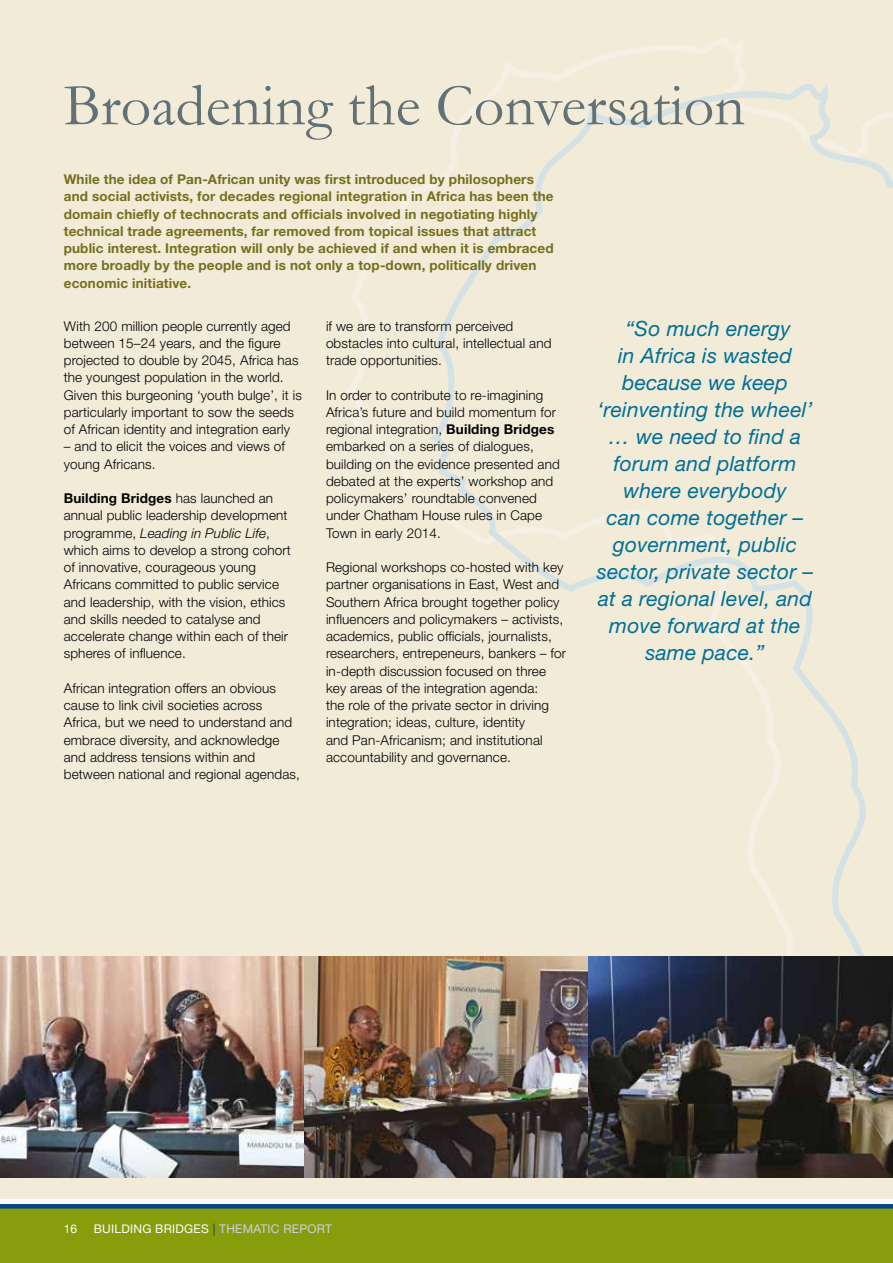
<style>
.page{position:relative;width:893px;height:1263px;background:#fff}
.page>*{position:absolute;margin:0;border:0;box-sizing:border-box;transform-origin:0 0}
.t1{font:60px "Garamond";color:#627176}
.t2{font:italic 21px/27px "Helvetica Neue LT Std";letter-spacing:.01em;color:#006f95;text-align:center}
.t3{font:300 13.5px/17.2px "Helvetica Neue LT Std";letter-spacing:.01em;color:#000}
.t4{font:700 13.5px/17.2px "Helvetica Neue LT Std";letter-spacing:.01em;color:#766e1e}
.t5{font:12px "Helvetica Neue LT Std";letter-spacing:.02em;color:#fff}
.s1{font-weight:700}
.s2{font-style:italic}
.s3{color:#048}
.s4{color:#cdd1e7}
</style>
<div class="page">
<div style="left:0;top:0;width:893px;height:1199px;background:#f1ebd8"></div>
<div style="left:0;top:1204px;width:893px;height:59px;background:#879d0c"></div>
<hr style="left:0;top:1204px;width:893px;height:4px;background:#048">
<svg style="left:343px;top:38px;width:402px;height:919px"></svg>
<svg style="left:424px;top:75px;width:469px;height:882px"></svg>
<img style="left:0;top:957px;width:893px;height:221px">
<h1 class="t1" style="left:64px;top:69px;width:683px">Broadening the Conversation</h1>
<p class="t4" style="left:64px;top:170px;width:491px">While the idea of Pan-African unity was first introduced by philosophers and social activists, for decades regional integration in Africa has been the domain chiefly of technocrats and officials involved in negotiating highly technical trade agreements, far removed from topical issues that attract public interest. Integration will only be achieved if and when it is embraced more broadly by the people and is not only a top-down, politically driven economic initiative.</p>
<p class="t3" style="left:64px;top:317px;width:240px">With 200 million people currently aged between 15–24 years, and the figure projected to double by 2045, Africa has the youngest population in the world.<br>Given this burgeoning ‘youth bulge’, it is particularly important to sow the seeds of African identity and integration early</p>
<p class="t3" style="left:64px;top:438px;width:223px">– and to elicit the voices and views of young Africans.</p>
<p class="t3" style="left:64px;top:489px;width:229px"><span class="s1">Building Bridges</span> has launched an annual public leadership development programme, <span class="s2">Leading in Public Life</span>, which aims to develop a strong cohort of innovative, courageous young Africans committed to public service and leadership, with the vision, ethics and skills needed to catalyse and accelerate change within each of their spheres of influence.</p>
<p class="t3" style="left:64px;top:679px;width:238px">African integration offers an obvious cause to link civil societies across Africa, but we need to understand and embrace diversity, and acknowledge and address tensions within and between national and regional agendas,</p>
<p class="t3" style="left:326px;top:317px;width:227px">if we are to transform perceived obstacles into cultural, intellectual and trade opportunities.</p>
<p class="t3" style="left:326px;top:386px;width:235px">In order to contribute to re-imagining Africa’s future and build momentum for regional integration, <span class="s1">Building Bridges </span>embarked on a series of dialogues, building on the evidence presented and debated at the experts’ workshop and policymakers’ roundtable convened under Chatham House rules in Cape Town in early 2014.</p>
<p class="t3" style="left:326px;top:558px;width:242px">Regional workshops co-hosted with key partner organisations in East, West and Southern Africa brought together policy influencers and policymakers – activists, academics, public officials, journalists, researchers, entrepeneurs, bankers – for in-depth discussion focused on three key areas of the integration agenda:<br>the role of the private sector in driving integration; ideas, culture, identity<br>and Pan-Africanism; and institutional accountability and governance.</p>
<p class="t2" style="left:597px;top:315px;width:218px">“So much energy<br>in Africa is wasted because we keep ‘reinventing the wheel’ … we need to find a forum and platform where everybody<br>can come together – government, public sector, private sector – at a regional level, and move forward at the same pace.”</p>
<p class="t5" style="left:64px;top:1221px;width:15px">16</p>
<p class="t5" style="left:94px;top:1221px;width:240px">BUILDING BRIDGES <span class="s3">|</span> <span class="s4">THEMATIC REPORT</span></p>
</div>
